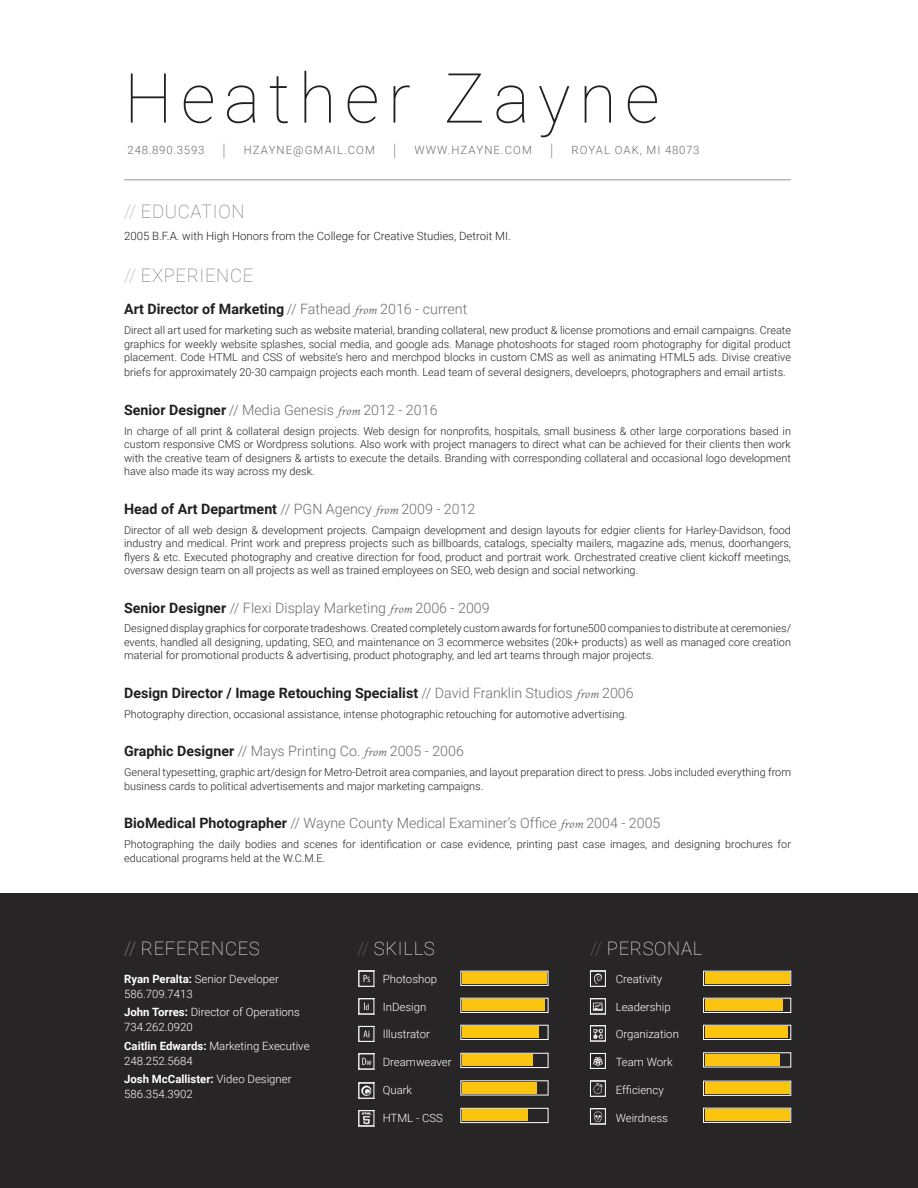
<style>
.page{position:relative;width:918px;height:1188px;background:#fff}
.page>*{position:absolute;margin:0;border:0;box-sizing:border-box;transform-origin:0 0}
.t1{font:100 69px "Roboto";letter-spacing:.12em;color:#231f20}
.heading{font:100 18.6px "Roboto";letter-spacing:.035em;color:#6c6d70}
.heading-2{font:100 18.6px "Roboto";letter-spacing:.035em;color:#fff}
.body{font:100 18.6px "Roboto";letter-spacing:.035em;color:#fff}
.job_line{font:300 14.25px "Roboto";color:#6c6d70}
.job_line-2{font:700 14.25px "Roboto";color:#231f20}
.body-2{font:300 11.4px/15px "Roboto";color:#fff}
.t2{font:300 11.4px "Roboto";color:#231f20}
.t3{font:300 11.4px "Roboto";letter-spacing:.1em;color:#6c6d70}
.t4{font:300 11.4px "Roboto";letter-spacing:.08em;color:#6c6d70}
.t5{font:300 11.4px "Roboto";letter-spacing:.065em;color:#6c6d70}
.body-3{font:300 10.8px/13.5px "Roboto";color:#231f20;text-align:justify}
.job_line-3{font:300 10.8px/13.5px "Roboto";color:#231f20;text-align:justify}
.s1{font-size:17.1px}
.s2{color:#a8a9ad}
.s3{font-weight:300;color:#6c6d70}
.s4{font-family:"Crimson Text";font-weight:400;font-style:italic;font-size:12.75px;color:#6c6d70}
.s5{font-weight:700;color:#231f20}
.s6{font-family:"Crimson Text";font-weight:400;font-style:italic;font-size:12.75px}
.s7{color:#9d9fa2}
.s8{font-weight:700}
.s9{color:#6c6d70}
</style>
<div class="page">
<div style="left:0;top:893px;width:918px;height:295px;background:#282526"></div>
<hr style="left:124px;top:180px;width:667px;height:1px;background:#939598">
<div style="left:461px;top:971px;width:87px;height:15px;border:1px solid #fff"></div>
<div style="left:462px;top:973px;width:85px;height:11px;background:#fbc40f"></div>
<div style="left:703px;top:971px;width:88px;height:15px;border:1px solid #fff"></div>
<div style="left:705px;top:973px;width:84px;height:11px;background:#fbc40f"></div>
<div style="left:461px;top:998px;width:87px;height:15px;border:1px solid #fff"></div>
<div style="left:462px;top:1000px;width:83px;height:11px;background:#fbc40f"></div>
<div style="left:703px;top:998px;width:88px;height:15px;border:1px solid #fff"></div>
<div style="left:705px;top:1000px;width:77px;height:11px;background:#fbc40f"></div>
<div style="left:461px;top:1025px;width:87px;height:15px;border:1px solid #fff"></div>
<div style="left:462px;top:1027px;width:77px;height:11px;background:#fbc40f"></div>
<div style="left:461px;top:1053px;width:87px;height:15px;border:1px solid #fff"></div>
<div style="left:462px;top:1055px;width:71px;height:11px;background:#fbc40f"></div>
<div style="left:703px;top:1025px;width:88px;height:15px;border:1px solid #fff"></div>
<div style="left:705px;top:1027px;width:82px;height:11px;background:#fbc40f"></div>
<div style="left:705px;top:1054px;width:74px;height:11px;background:#fbc40f"></div>
<div style="left:461px;top:1108px;width:87px;height:15px;border:1px solid #fff"></div>
<div style="left:462px;top:1110px;width:66px;height:11px;background:#fbc40f"></div>
<div style="left:462px;top:1082px;width:75px;height:12px;background:#fbc40f"></div>
<div style="left:703px;top:1081px;width:88px;height:15px;border:1px solid #fff"></div>
<div style="left:705px;top:1083px;width:84px;height:11px;background:#fbc40f"></div>
<div style="left:703px;top:1108px;width:88px;height:15px;border:1px solid #fff"></div>
<div style="left:705px;top:1110px;width:84px;height:11px;background:#fbc40f"></div>
<img style="left:363px;top:974px;width:7px;height:9px">
<div style="left:359px;top:971px;width:15px;height:16px;border:1px solid #fff"></div>
<img style="left:594px;top:973px;width:8px;height:12px">
<div style="left:590px;top:971px;width:16px;height:16px;border:1px solid #fff"></div>
<img style="left:364px;top:1002px;width:5px;height:9px">
<div style="left:359px;top:998px;width:15px;height:16px;border:1px solid #fff"></div>
<img style="left:592px;top:1002px;width:11px;height:9px">
<div style="left:590px;top:998px;width:16px;height:16px;border:1px solid #fff"></div>
<img style="left:363px;top:1030px;width:7px;height:8px">
<div style="left:359px;top:1026px;width:15px;height:16px;border:1px solid #fff"></div>
<img style="left:362px;top:1057px;width:10px;height:9px">
<img style="left:593px;top:1029px;width:10px;height:10px">
<div style="left:590px;top:1026px;width:16px;height:15px;border:1px solid #fff"></div>
<img style="left:593px;top:1057px;width:10px;height:9px">
<div style="left:590px;top:1053px;width:16px;height:16px;border:1px solid #fff"></div>
<img style="left:361px;top:1085px;width:11px;height:11px">
<div style="left:359px;top:1083px;width:15px;height:16px;border:1px solid #fff"></div>
<img style="left:361px;top:1112px;width:11px;height:12px">
<div style="left:359px;top:1110px;width:15px;height:16px;border:1px solid #fff"></div>
<img style="left:593px;top:1083px;width:10px;height:11px">
<div style="left:590px;top:1081px;width:16px;height:16px;border:1px solid #fff"></div>
<img style="left:593px;top:1111px;width:10px;height:11px">
<div style="left:590px;top:1108px;width:16px;height:16px;border:1px solid #fff"></div>
<p class="t1" style="left:124px;top:50px;width:537px">Heather Zayne</p>
<p class="t5" style="left:128px;top:142px;width:99px">248.890.3593 <span class="s1">|</span></p>
<p class="t3" style="left:244px;top:142px;width:154px">HZAYNE@GMAIL.COM <span class="s1">|</span></p>
<p class="t3" style="left:415px;top:142px;width:140px">WWW.HZAYNE.COM <span class="s1">|</span></p>
<p class="t4" style="left:571px;top:142px;width:130px">ROYAL OAK, MI 48073</p>
<p class="heading" style="left:124px;top:199px;width:122px"><span class="s2">//</span> EDUCATION</p>
<p class="t2" style="left:124px;top:228px;width:388px">2005 B.F.A. with High Honors from the College for Creative Studies, Detroit MI.</p>
<p class="heading" style="left:124px;top:263px;width:131px"><span class="s2">//</span> EXPERIENCE</p>
<p class="job_line-2" style="left:124px;top:299px;width:345px">Art Director of Marketing <span class="s3">// Fathead</span> <span class="s4">from</span> <span class="s3">2016 - current</span></p>
<p class="job_line-3" style="left:124px;top:323px;width:668px">Direct all art used for marketing such as website material, branding collateral, new product &amp; license promotions and email campaigns. Create graphics for weekly website splashes, social media, and google ads. Manage photoshoots for staged room photography for digital product placement. Code HTML and CSS of website’s hero and merchpod blocks in custom CMS as well as animating HTML5 ads. Divise creative</p>
<p class="job_line-3" style="left:124px;top:365px;width:663px">briefs for approximately 20-30 campaign projects each month. Lead team of several designers, develoeprs, photographers and email artists.</p>
<p class="job_line" style="left:124px;top:400px;width:315px"><span class="s5">Senior Designer</span> // Media Genesis <span class="s6">from</span> 2012 - 2016</p>
<p class="body-3" style="left:124px;top:424px;width:668px">In charge of all print &amp; collateral design projects. Web design for nonprofits, hospitals, small business &amp; other large corporations based in custom responsive CMS or Wordpress solutions. Also work with project managers to direct what can be achieved for their clients then work with the creative team of designers &amp; artists to execute the details. Branding with corresponding collateral and occasional logo development have also made its way across my desk.</p>
<p class="job_line" style="left:124px;top:499px;width:353px"><span class="s5">Head of Art Department</span> // PGN Agency <span class="s6">from</span> 2009 - 2012</p>
<p class="body-3" style="left:124px;top:523px;width:668px">Director of all web design &amp; development projects. Campaign development and design layouts for edgier clients for Harley-Davidson, food industry and medical. Print work and prepress projects such as billboards, catalogs, specialty mailers, magazine ads, menus, doorhangers, flyers &amp; etc. Executed photography and creative direction for food, product and portrait work. Orchestrated creative client kickoff meetings, oversaw design team on all projects as well as trained employees on SEO, web design and social networking.</p>
<p class="job_line" style="left:124px;top:597px;width:367px"><span class="s5">Senior Designer</span> // Flexi Display Marketing <span class="s6">from</span> 2006 - 2009</p>
<p class="body-3" style="left:124px;top:621px;width:668px">Designed display graphics for corporate tradeshows. Created completely custom awards for fortune500 companies to distribute at ceremonies/ events, handled all designing, updating, SEO, and maintenance on 3 ecommerce websites (20k+ products) as well as managed core creation material for promotional products &amp; advertising, product photography, and led art teams through major projects.</p>
<p class="job_line-2" style="left:124px;top:683px;width:511px">Design Director / Image Retouching Specialist <span class="s3">// David Franklin Studios</span> <span class="s4">from</span> <span class="s3">2006</span></p>
<p class="body-3" style="left:124px;top:707px;width:504px">Photography direction, occasional assistance, intense photographic retouching for automotive advertising.</p>
<p class="job_line" style="left:124px;top:741px;width:341px"><span class="s5">Graphic Designer</span> // Mays Printing Co. <span class="s6">from</span> 2005 - 2006</p>
<p class="body-3" style="left:124px;top:765px;width:668px">General typesetting, graphic art/design for Metro-Detroit area companies, and layout preparation direct to press. Jobs included everything from business cards to political advertisements and major marketing campaigns.</p>
<p class="job_line" style="left:124px;top:813px;width:538px"><span class="s5">BioMedical Photographer</span> // Wayne County Medical Examiner’s Office <span class="s6">from</span> 2004 - 2005</p>
<p class="body-3" style="left:124px;top:837px;width:668px">Photographing the daily bodies and scenes for identification or case evidence, printing past case images, and designing brochures for educational programs held at the W.C.M.E.</p>
<p class="body" style="left:124px;top:935px;width:137px"><span class="s7">//</span> REFERENCES</p>
<p class="body-2" style="left:124px;top:971px;width:156px"><span class="s8">Ryan Peralta:</span> Senior Developer<br>586.709.7413</p>
<p class="body-2" style="left:124px;top:1004px;width:177px"><span class="s8">John Torres:</span> Director of Operations<br>734.262.0920</p>
<p class="body-2" style="left:124px;top:1038px;width:187px"><span class="s8">Caitlin Edwards:</span> Marketing Executive<br>248.252.5684</p>
<p class="body-2" style="left:124px;top:1071px;width:169px"><span class="s8">Josh McCallister:</span> Video Designer<br>586.354.3902</p>
<p class="heading-2" style="left:357px;top:935px;width:79px"><span class="s9">//</span> SKILLS</p>
<p class="body-2" style="left:383px;top:971px;width:56px">Photoshop</p>
<p class="body-2" style="left:383px;top:999px;width:45px">InDesign</p>
<p class="body-2" style="left:383px;top:1026px;width:49px">Illustrator</p>
<p class="body-2" style="left:383px;top:1054px;width:70px">Dreamweaver</p>
<p class="body-2" style="left:383px;top:1082px;width:31px">Quark</p>
<p class="body-2" style="left:383px;top:1110px;width:62px">HTML - CSS</p>
<p class="heading-2" style="left:590px;top:935px;width:114px"><span class="s9">//</span> PERSONAL</p>
<p class="body-2" style="left:616px;top:971px;width:48px">Creativity</p>
<p class="body-2" style="left:616px;top:999px;width:56px">Leadership</p>
<p class="body-2" style="left:616px;top:1026px;width:65px">Organization</p>
<p class="body-2" style="left:616px;top:1054px;width:58px">Team Work</p>
<p class="body-2" style="left:616px;top:1082px;width:50px">Efficiency</p>
<p class="body-2" style="left:616px;top:1110px;width:54px">Weirdness</p>
</div>
